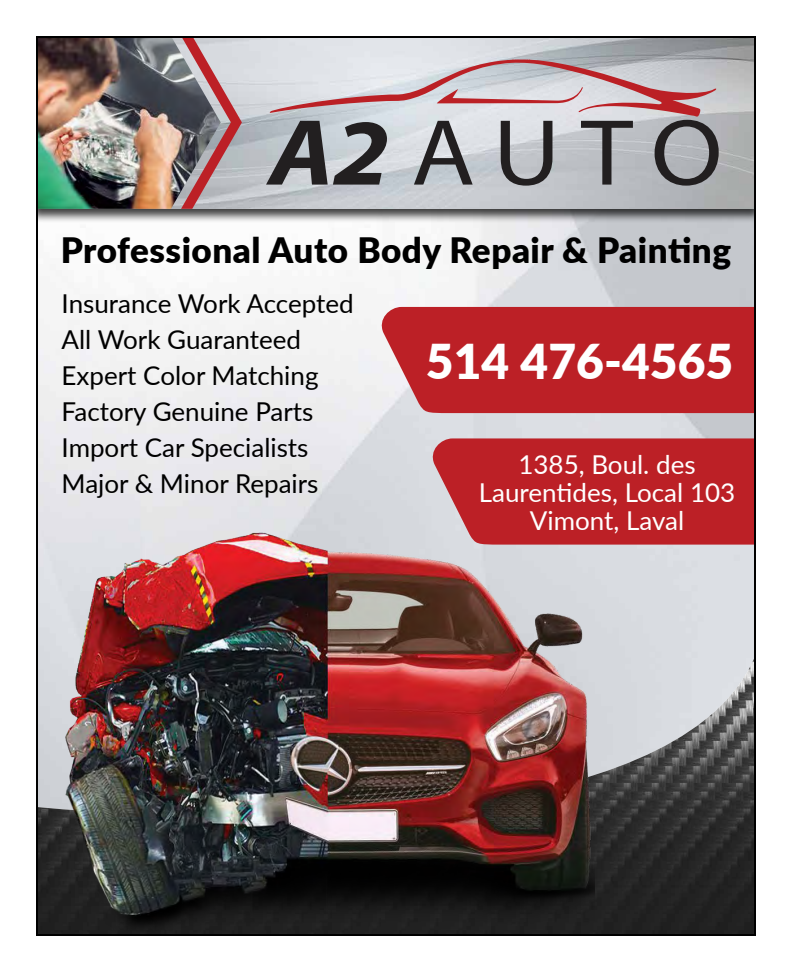
<style>
.page{position:relative;width:792px;height:972px;background:#fff}
.page>*{position:absolute;margin:0;border:0;box-sizing:border-box;transform-origin:0 0}
.t1{font:900 48px "Lato";color:#fff}
.t2{font:900 35px "Lato";letter-spacing:.015em;color:#000}
.t3{font:26px/36px "Lato";color:#000}
.t4{font:26px/28px "Lato";color:#fff;text-align:center}
</style>
<div class="page">
<img style="left:39px;top:654px;width:714px;height:279px">
<img style="left:62px;top:529px;width:533px;height:404px">
<svg style="left:428px;top:438px;width:325px;height:107px;background:#be2e34"></svg>
<div style="left:36px;top:36px;width:720px;height:187px;background:#000;opacity:.75"></div>
<img style="left:242px;top:39px;width:511px;height:170px">
<img style="left:39px;top:39px;width:142px;height:170px">
<svg style="left:181px;top:39px;width:61px;height:170px;background:#a58c91"></svg>
<svg style="left:266px;top:60px;width:453px;height:126px;background:#b2abb0"></svg>
<div style="left:377px;top:307px;width:376px;height:106px;background:#bc2026"></div>
<h2 class="t2" style="left:61px;top:224px;width:672px">Professional Auto Body Repair &amp; Painting</h2>
<p class="t3" style="left:62px;top:285px;width:294px">Insurance Work Accepted<br>All Work Guaranteed<br>Expert Color Matching<br>Factory Genuine Parts<br>Import Car Specialists<br>Major &amp; Minor Repairs</p>
<h1 class="t1" style="left:426px;top:326px;width:309px">514 476-4565</h1>
<p class="t4" style="left:479px;top:449px;width:258px">1385, Boul. des<br>Laurentides, Local 103<br>Vimont, Laval</p>
</div>
